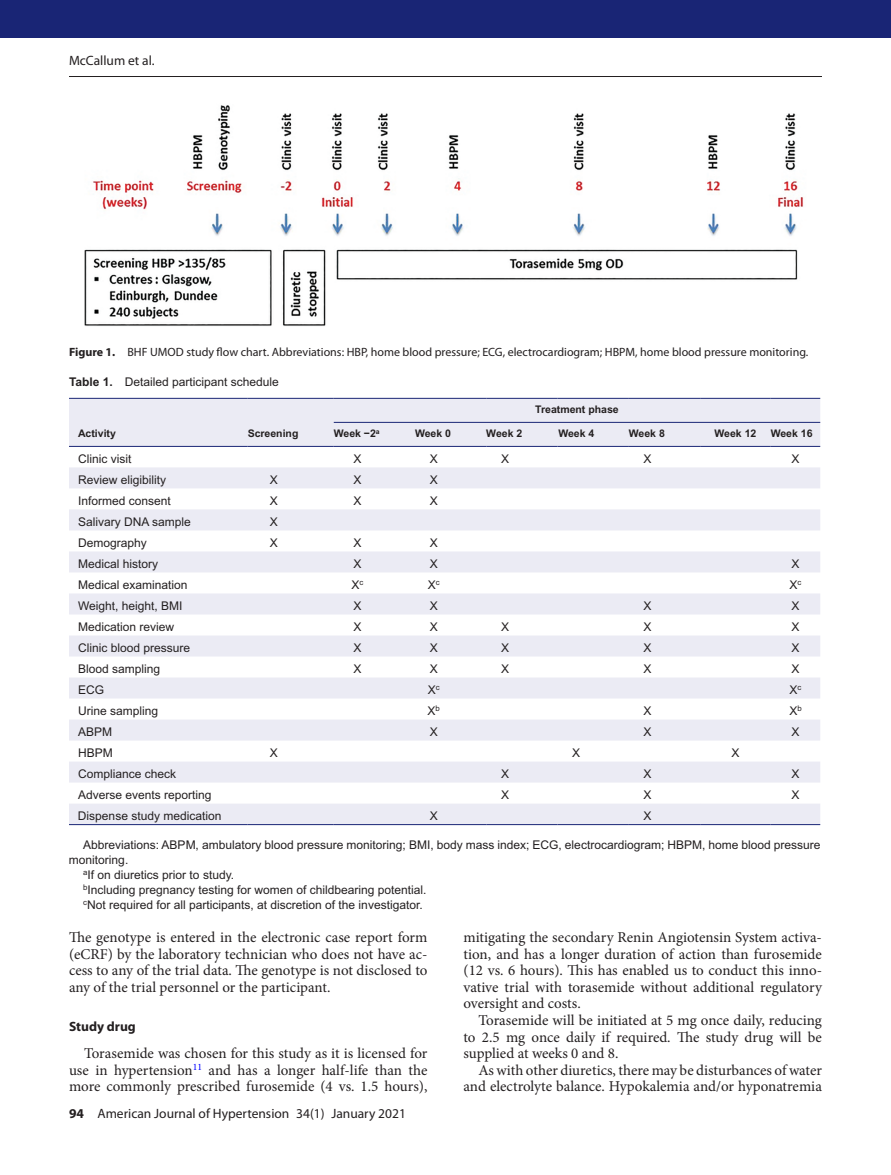
<style>
.page{position:relative;width:891px;height:1175px;background:#fff}
.page>*{position:absolute;margin:0;border:0;box-sizing:border-box;transform-origin:0 0}
.t1{font:15px/16.5px "Minion Pro";color:#231f20;text-align:justify}
.t2{font:13.5px "Myriad Pro";color:#231f20}
.t3{font:700 13.5px "Myriad Pro";color:#231f20}
.t4{font:12px "Arial MT Std";color:#231f20}
.t5{font:12px "Myriad Pro";color:#231f20}
.t6{font:700 10.5px "Arial MT Std";color:#231f20}
.s1{font-weight:700}
</style>
<div class="page">
<hr style="left:69px;top:76px;width:753px;height:1px;background:#231f20">
<div style="left:0;top:0;width:891px;height:38px;background:#192575"></div>
<img style="left:84px;top:105px;width:719px;height:221px">
<div style="left:69px;top:399px;width:751px;height:47px;background:#ebebf4"></div>
<svg style="left:69px;top:467px;width:751px;height:357px;fill:#ebebf4"></svg>
<hr style="left:69px;top:398px;width:179px;height:1px;background:#192575">
<hr style="left:248px;top:398px;width:86px;height:1px;background:#192575">
<hr style="left:334px;top:398px;width:81px;height:1px;background:#192575">
<hr style="left:415px;top:398px;width:71px;height:1px;background:#192575">
<hr style="left:486px;top:398px;width:71px;height:1px;background:#192575">
<hr style="left:557px;top:398px;width:72px;height:1px;background:#192575">
<hr style="left:629px;top:398px;width:71px;height:1px;background:#192575">
<hr style="left:700px;top:398px;width:71px;height:1px;background:#192575">
<hr style="left:771px;top:398px;width:49px;height:1px;background:#192575">
<hr style="left:69px;top:446px;width:179px;height:1px;background:#192575">
<hr style="left:248px;top:446px;width:86px;height:1px;background:#192575">
<hr style="left:334px;top:446px;width:81px;height:1px;background:#192575">
<hr style="left:415px;top:446px;width:71px;height:1px;background:#192575">
<hr style="left:486px;top:446px;width:71px;height:1px;background:#192575">
<hr style="left:557px;top:446px;width:72px;height:1px;background:#192575">
<hr style="left:629px;top:446px;width:71px;height:1px;background:#192575">
<hr style="left:700px;top:446px;width:71px;height:1px;background:#192575">
<hr style="left:771px;top:446px;width:49px;height:1px;background:#192575">
<hr style="left:69px;top:824px;width:179px;height:1px;background:#192575">
<hr style="left:248px;top:824px;width:86px;height:1px;background:#192575">
<hr style="left:334px;top:824px;width:81px;height:1px;background:#192575">
<hr style="left:415px;top:824px;width:71px;height:1px;background:#192575">
<hr style="left:486px;top:824px;width:71px;height:1px;background:#192575">
<hr style="left:557px;top:824px;width:72px;height:1px;background:#192575">
<hr style="left:629px;top:824px;width:71px;height:1px;background:#192575">
<hr style="left:700px;top:824px;width:71px;height:1px;background:#192575">
<hr style="left:771px;top:824px;width:49px;height:1px;background:#192575">
<hr style="left:334px;top:422px;width:486px;height:1px;background:#192575">
<p class="t2" style="left:69px;top:52px;width:87px">McCallum et al.</p>
<p class="t5" style="left:69px;top:344px;width:741px"><span class="s1">Figure 1.</span> BHF UMOD study flow chart. Abbreviations: HBP, home blood pressure; ECG, electrocardiogram; HBPM, home blood pressure monitoring.</p>
<p class="t4" style="left:69px;top:375px;width:211px"><span class="s1">Table 1.</span> Detailed participant schedule</p>
<p class="t6" style="left:78px;top:427px;width:39px">Activity</p>
<p class="t6" style="left:248px;top:427px;width:52px">Screening</p>
<p class="t6" style="left:535px;top:403px;width:85px">Treatment phase</p>
<p class="t6" style="left:334px;top:427px;width:47px">Week −2<sup>a</sup></p>
<p class="t6" style="left:415px;top:427px;width:37px">Week 0</p>
<p class="t6" style="left:486px;top:427px;width:37px">Week 2</p>
<p class="t6" style="left:558px;top:427px;width:37px">Week 4</p>
<p class="t6" style="left:629px;top:427px;width:37px">Week 8</p>
<p class="t6" style="left:714px;top:427px;width:43px">Week 12</p>
<p class="t6" style="left:771px;top:427px;width:43px">Week 16</p>
<p class="t4" style="left:78px;top:452px;width:55px">Clinic visit</p>
<p class="t4" style="left:353px;top:452px;width:10px">X</p>
<p class="t4" style="left:430px;top:452px;width:10px">X</p>
<p class="t4" style="left:501px;top:452px;width:10px">X</p>
<p class="t4" style="left:644px;top:452px;width:10px">X</p>
<p class="t4" style="left:791px;top:452px;width:10px">X</p>
<p class="t4" style="left:78px;top:473px;width:90px">Review eligibility</p>
<p class="t4" style="left:270px;top:473px;width:10px">X</p>
<p class="t4" style="left:353px;top:473px;width:10px">X</p>
<p class="t4" style="left:430px;top:473px;width:10px">X</p>
<p class="t4" style="left:78px;top:494px;width:94px">Informed consent</p>
<p class="t4" style="left:270px;top:494px;width:10px">X</p>
<p class="t4" style="left:353px;top:494px;width:10px">X</p>
<p class="t4" style="left:430px;top:494px;width:10px">X</p>
<p class="t4" style="left:78px;top:515px;width:114px">Salivary DNA sample</p>
<p class="t4" style="left:270px;top:515px;width:10px">X</p>
<p class="t4" style="left:78px;top:536px;width:70px">Demography</p>
<p class="t4" style="left:270px;top:536px;width:10px">X</p>
<p class="t4" style="left:353px;top:536px;width:10px">X</p>
<p class="t4" style="left:430px;top:536px;width:10px">X</p>
<p class="t4" style="left:78px;top:557px;width:82px">Medical history</p>
<p class="t4" style="left:353px;top:557px;width:10px">X</p>
<p class="t4" style="left:430px;top:557px;width:10px">X</p>
<p class="t4" style="left:791px;top:557px;width:10px">X</p>
<p class="t4" style="left:78px;top:578px;width:111px">Medical examination</p>
<p class="t4" style="left:351px;top:578px;width:13px">X<sup>c</sup></p>
<p class="t4" style="left:428px;top:578px;width:13px">X<sup>c</sup></p>
<p class="t4" style="left:789px;top:578px;width:13px">X<sup>c</sup></p>
<p class="t4" style="left:78px;top:599px;width:106px">Weight, height, BMI</p>
<p class="t4" style="left:353px;top:599px;width:10px">X</p>
<p class="t4" style="left:430px;top:599px;width:10px">X</p>
<p class="t4" style="left:644px;top:599px;width:10px">X</p>
<p class="t4" style="left:791px;top:599px;width:10px">X</p>
<p class="t4" style="left:78px;top:620px;width:98px">Medication review</p>
<p class="t4" style="left:353px;top:620px;width:10px">X</p>
<p class="t4" style="left:430px;top:620px;width:10px">X</p>
<p class="t4" style="left:501px;top:620px;width:10px">X</p>
<p class="t4" style="left:644px;top:620px;width:10px">X</p>
<p class="t4" style="left:791px;top:620px;width:10px">X</p>
<p class="t4" style="left:78px;top:641px;width:114px">Clinic blood pressure</p>
<p class="t4" style="left:353px;top:641px;width:10px">X</p>
<p class="t4" style="left:430px;top:641px;width:10px">X</p>
<p class="t4" style="left:501px;top:641px;width:10px">X</p>
<p class="t4" style="left:644px;top:641px;width:10px">X</p>
<p class="t4" style="left:791px;top:641px;width:10px">X</p>
<p class="t4" style="left:78px;top:662px;width:84px">Blood sampling</p>
<p class="t4" style="left:353px;top:662px;width:10px">X</p>
<p class="t4" style="left:430px;top:662px;width:10px">X</p>
<p class="t4" style="left:501px;top:662px;width:10px">X</p>
<p class="t4" style="left:644px;top:662px;width:10px">X</p>
<p class="t4" style="left:791px;top:662px;width:10px">X</p>
<p class="t4" style="left:78px;top:683px;width:28px">ECG</p>
<p class="t4" style="left:428px;top:683px;width:13px">X<sup>c</sup></p>
<p class="t4" style="left:789px;top:683px;width:13px">X<sup>c</sup></p>
<p class="t4" style="left:78px;top:704px;width:82px">Urine sampling</p>
<p class="t4" style="left:428px;top:704px;width:14px">X<sup>b</sup></p>
<p class="t4" style="left:644px;top:704px;width:10px">X</p>
<p class="t4" style="left:789px;top:704px;width:14px">X<sup>b</sup></p>
<p class="t4" style="left:78px;top:725px;width:36px">ABPM</p>
<p class="t4" style="left:430px;top:725px;width:10px">X</p>
<p class="t4" style="left:644px;top:725px;width:10px">X</p>
<p class="t4" style="left:791px;top:725px;width:10px">X</p>
<p class="t4" style="left:78px;top:746px;width:36px">HBPM</p>
<p class="t4" style="left:270px;top:746px;width:10px">X</p>
<p class="t4" style="left:572px;top:746px;width:10px">X</p>
<p class="t4" style="left:731px;top:746px;width:10px">X</p>
<p class="t4" style="left:78px;top:767px;width:100px">Compliance check</p>
<p class="t4" style="left:501px;top:767px;width:10px">X</p>
<p class="t4" style="left:644px;top:767px;width:10px">X</p>
<p class="t4" style="left:791px;top:767px;width:10px">X</p>
<p class="t4" style="left:78px;top:788px;width:135px">Adverse events reporting</p>
<p class="t4" style="left:501px;top:788px;width:10px">X</p>
<p class="t4" style="left:643px;top:788px;width:10px">X</p>
<p class="t4" style="left:791px;top:788px;width:10px">X</p>
<p class="t4" style="left:78px;top:809px;width:145px">Dispense study medication</p>
<p class="t4" style="left:430px;top:809px;width:10px">X</p>
<p class="t4" style="left:643px;top:809px;width:10px">X</p>
<p class="t4" style="left:83px;top:837px;width:739px">Abbreviations: ABPM, ambulatory blood pressure monitoring; BMI, body mass index; ECG, electrocardiogram; HBPM, home blood pressure</p>
<p class="t4" style="left:69px;top:852px;width:61px">monitoring.</p>
<p class="t4" style="left:83px;top:867px;width:152px"><sup>a</sup>If on diuretics prior to study.</p>
<p class="t4" style="left:83px;top:882px;width:345px"><sup>b</sup>Including pregnancy testing for women of childbearing potential.</p>
<p class="t4" style="left:83px;top:897px;width:341px"><sup>c</sup>Not required for all participants, at discretion of the investigator.</p>
<p class="t1" style="left:69px;top:929px;width:360px">The genotype is entered in the electronic case report form (eCRF) by the laboratory technician who does not have ac&shy;cess to any of the trial data. The genotype is not disclosed to any of the trial personnel or the participant.</p>
<p class="t3" style="left:69px;top:1017px;width:68px">Study drug</p>
<p class="t1" style="left:69px;top:1044px;width:360px;text-indent:15px">Torasemide was chosen for this study as it is licensed for use in hypertension<sup>11</sup> and has a longer half-life than the more commonly prescribed furosemide (4 vs. 1.5 hours),</p>
<p class="t2" style="left:69px;top:1105px;width:338px"><span class="s1">94</span> American Journal of Hypertension 34(1) January 2021</p>
<p class="t1" style="left:463px;top:929px;width:360px">mitigating the secondary Renin Angiotensin System activa&shy;tion, and has a longer duration of action than furosemide (12 vs. 6 hours). This has enabled us to conduct this inno&shy;vative trial with torasemide without additional regulatory oversight and costs.</p>
<p class="t1" style="left:463px;top:1011px;width:360px;text-indent:15px">Torasemide will be initiated at 5 mg once daily, reducing to 2.5 mg once daily if required. The study drug will be supplied at weeks 0 and 8.</p>
<p class="t1" style="left:463px;top:1061px;width:360px;text-align:right">As with other diuretics, there may be disturbances of water and electrolyte balance. Hypokalemia and/or hyponatremia</p>
</div>
